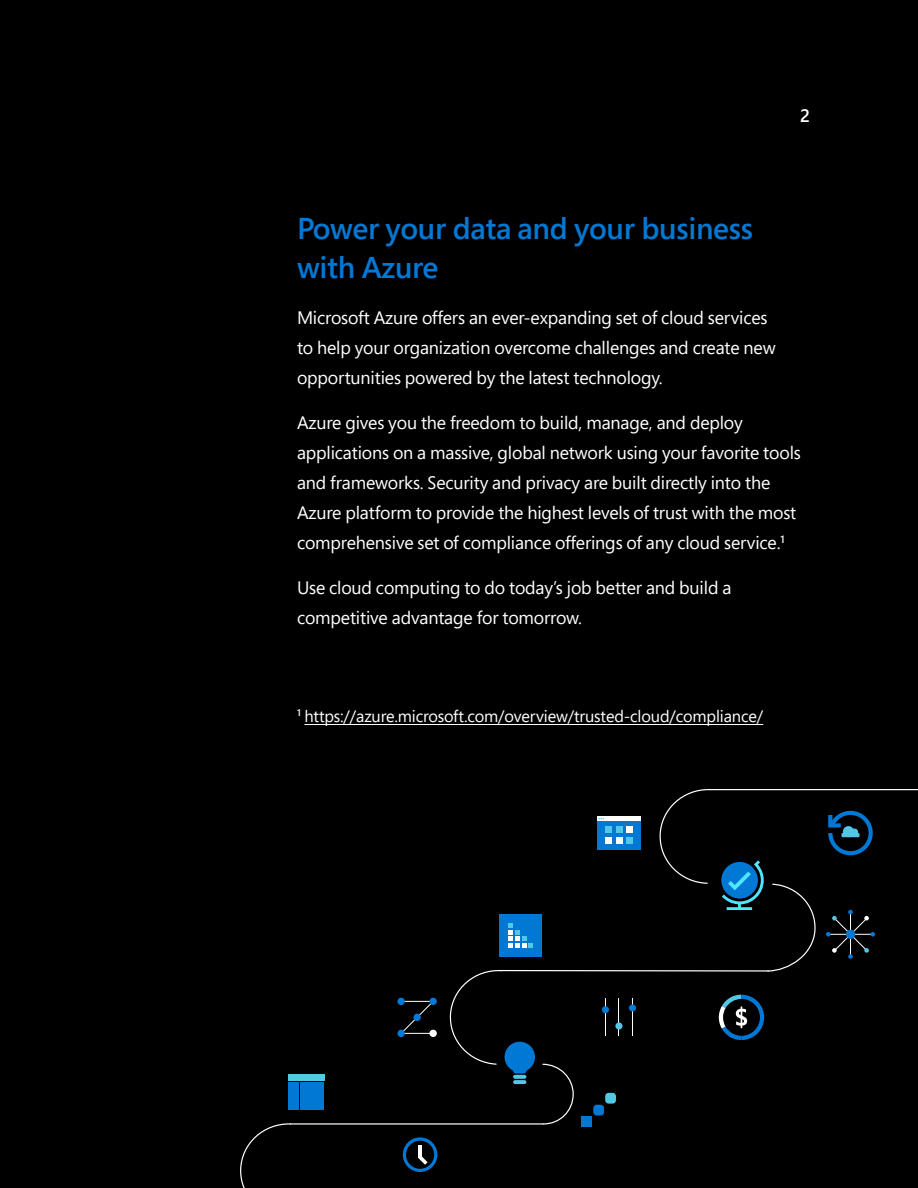
<style>
.page{position:relative;width:918px;height:1188px;background:#000}
.page>*{position:absolute;margin:0;border:0;box-sizing:border-box;transform-origin:0 0}
.H2__OUT_OF_TOC{font:600 30px/39px "Segoe Pro";letter-spacing:-.01em;color:#0078d4}
.Body{font:18px/30px "Segoe Pro";letter-spacing:-.01em;color:#fff}
.t1{font:600 18px "Segoe Pro";color:#fff}
.Footnote_White{font:16.5px "Segoe Pro";letter-spacing:-.01em;color:#fff}
</style>
<div class="page">
<hr style="left:500px;top:970px;width:268px;height:2px;background:#fff">
<svg style="left:826px;top:910px;width:49px;height:49px"></svg>
<div style="left:846px;top:930px;width:9px;height:9px;background:#0078d4;border-radius:50%"></div>
<div style="left:500px;top:914px;width:42px;height:43px;background:#0078d4"></div>
<svg style="left:509px;top:923px;width:24px;height:24px"></svg>
<svg style="left:828px;top:811px;width:45px;height:44px"></svg>
<svg style="left:403px;top:1137px;width:34px;height:35px"></svg>
<svg style="left:718px;top:995px;width:46px;height:45px"></svg>
<svg style="left:400px;top:1001px;width:35px;height:33px"></svg>
<div style="left:397px;top:998px;width:8px;height:7px;background:#0078d4;border-radius:50%"></div>
<div style="left:413px;top:1014px;width:8px;height:7px;background:#0078d4;border-radius:50%"></div>
<div style="left:429px;top:1030px;width:8px;height:7px;background:#fff;border-radius:50%"></div>
<div style="left:429px;top:998px;width:8px;height:7px;background:#0078d4;border-radius:50%"></div>
<div style="left:397px;top:1030px;width:8px;height:7px;background:#0078d4;border-radius:50%"></div>
<div style="left:581px;top:1117px;width:11px;height:10px;background:#0078d4"></div>
<div style="left:593px;top:1105px;width:11px;height:11px;background:#0078d4;border-radius:3px"></div>
<div style="left:605px;top:1093px;width:11px;height:11px;background:#54c7e7;border-radius:3px"></div>
<div style="left:505px;top:1042px;width:30px;height:30px;background:#0078d4;border-radius:50%"></div>
<svg style="left:513px;top:1080px;width:13px;height:4px"></svg>
<svg style="left:513px;top:1075px;width:13px;height:4px"></svg>
<div style="left:513px;top:1068px;width:13px;height:5px;background:#0078d4;border-radius:3px"></div>
<svg style="left:449px;top:970px;width:54px;height:95px"></svg>
<svg style="left:542px;top:1063px;width:31px;height:62px"></svg>
<svg style="left:240px;top:1123px;width:50px;height:65px"></svg>
<svg style="left:659px;top:789px;width:52px;height:95px"></svg>
<div style="left:288px;top:1074px;width:36px;height:6px;background:#54c7e7"></div>
<div style="left:288px;top:1083px;width:10px;height:27px;background:#0078d4"></div>
<div style="left:300px;top:1083px;width:24px;height:27px;background:#0078d4"></div>
<hr style="left:605px;top:999px;width:1px;height:37px;background:#fff">
<hr style="left:619px;top:999px;width:1px;height:37px;background:#fff">
<hr style="left:632px;top:999px;width:1px;height:37px;background:#fff">
<div style="left:602px;top:1006px;width:7px;height:7px;background:#0078d4;border-radius:50%"></div>
<div style="left:615px;top:1022px;width:7px;height:8px;background:#54c7e7;border-radius:50%"></div>
<div style="left:629px;top:1004px;width:7px;height:7px;background:#0078d4;border-radius:50%"></div>
<div style="left:597px;top:817px;width:44px;height:33px;background:#0078d4"></div>
<hr style="left:597px;top:817px;width:44px;height:4px;background:#fff">
<div style="left:605px;top:826px;width:7px;height:7px;background:#54c7e7"></div>
<div style="left:616px;top:826px;width:6px;height:7px;background:#54c7e7"></div>
<div style="left:626px;top:826px;width:7px;height:7px;background:#fff"></div>
<div style="left:605px;top:837px;width:7px;height:7px;background:#fff"></div>
<div style="left:616px;top:837px;width:6px;height:7px;background:#fff"></div>
<div style="left:626px;top:837px;width:7px;height:7px;background:#54c7e7"></div>
<hr style="left:290px;top:1123px;width:253px;height:2px;background:#fff">
<hr style="left:710px;top:789px;width:208px;height:1px;background:#fff">
<svg style="left:722px;top:860px;width:94px;height:112px"></svg>
<hr style="left:304px;top:724px;width:459px;height:1px;background:#fff">
<p class="t1" style="left:800px;top:103px;width:11px">2</p>
<h1 class="H2__OUT_OF_TOC" style="left:297px;top:208px;width:457px">Power your data and your business with Azure</h1>
<p class="Body" style="left:297px;top:302px;width:480px">Microsoft Azure offers an ever-expanding set of cloud services to help your organization overcome challenges and create new opportunities powered by the latest technology.</p>
<p class="Body" style="left:297px;top:407px;width:505px">Azure gives you the freedom to build, manage, and deploy applications on a massive, global network using your favorite tools and frameworks. Security and privacy are built directly into the Azure platform to provide the highest levels of trust with the most comprehensive set of compliance offerings of any cloud service.<sup>1</sup></p>
<p class="Body" style="left:297px;top:572px;width:436px">Use cloud computing to do today’s job better and build a competitive advantage for tomorrow.</p>
<p class="Footnote_White" style="left:297px;top:704px;width:468px"><sup>1</sup> https://azure.microsoft.com/overview/trusted-cloud/compliance/</p>
</div>
